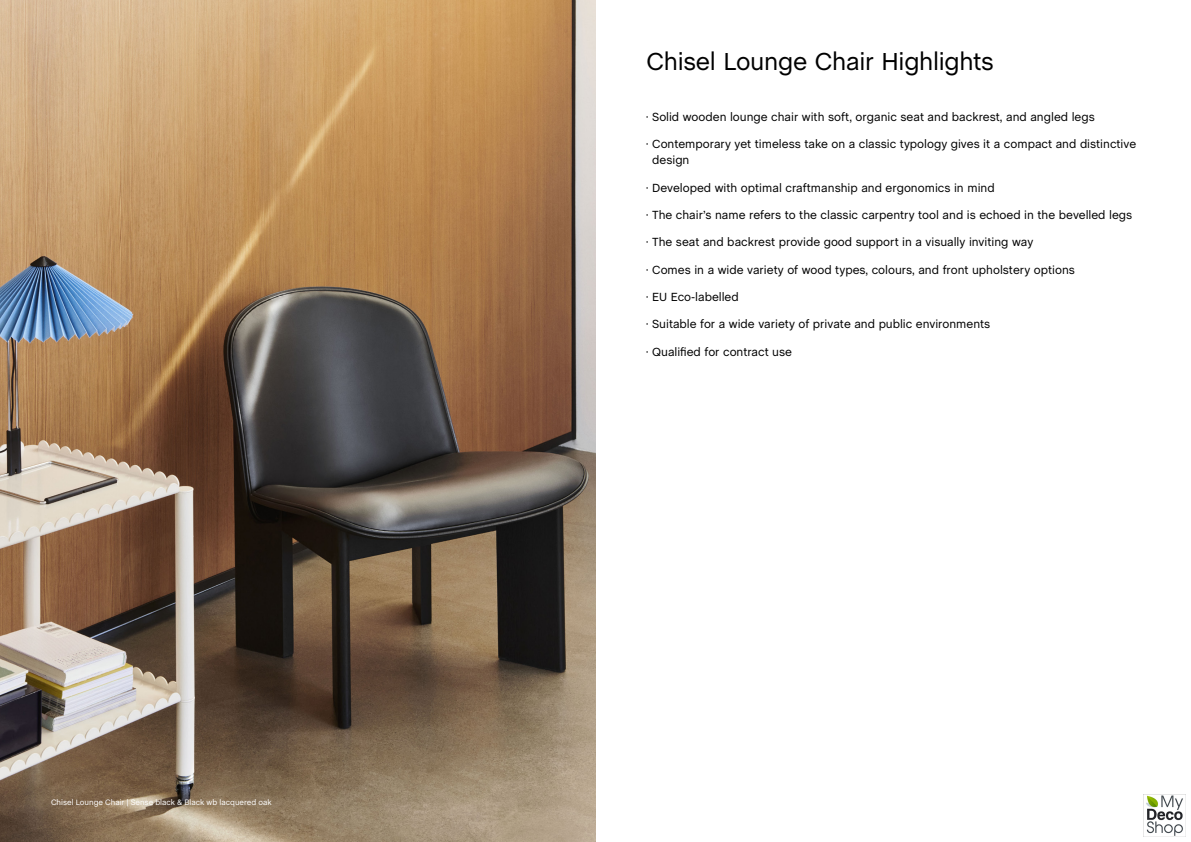
<style>
.page{position:relative;width:1191px;height:842px;background:#fff}
.page>*{position:absolute;margin:0;border:0;box-sizing:border-box;transform-origin:0 0}
.Page_header{font:25px "Chalet";letter-spacing:-.01em;color:#000}
.t1{font:12px/16px "Chalet";color:#000}
.t2{font:8px "Chalet";color:#fff}
</style>
<div class="page">
<img style="left:0;top:0;width:595px;height:842px">
<img style="left:1143px;top:794px;width:42px;height:42px">
<p class="t2" style="left:51px;top:798px;width:222px">Chisel Lounge Chair | Sense black &amp; Black wb lacquered oak</p>
<p class="Page_header" style="left:646px;top:46px;width:349px">Chisel Lounge Chair Highlights</p>
<p class="t1" style="left:646px;top:109px;width:450px">◊ Solid wooden lounge chair with soft, organic seat and backrest, and angled legs</p>
<p class="t1" style="left:652px;top:136px;width:485px;text-indent:-6px">◊ Contemporary yet timeless take on a classic typology gives it a compact and distinctive design</p>
<p class="t1" style="left:646px;top:180px;width:350px">◊ Developed with optimal craftmanship and ergonomics in mind</p>
<p class="t1" style="left:646px;top:207px;width:488px">◊ The chair’s name refers to the classic carpentry tool and is echoed in the bevelled legs</p>
<p class="t1" style="left:646px;top:234px;width:389px">◊ The seat and backrest provide good support in a visually inviting way</p>
<p class="t1" style="left:646px;top:262px;width:430px">◊ Comes in a wide variety of wood types, colours, and front upholstery options</p>
<p class="t1" style="left:646px;top:289px;width:94px">◊ EU Eco-labelled</p>
<p class="t1" style="left:646px;top:317px;width:346px">◊ Suitable for a wide variety of private and public environments</p>
<p class="t1" style="left:646px;top:344px;width:148px">◊ Qualified for contract use</p>
</div>
